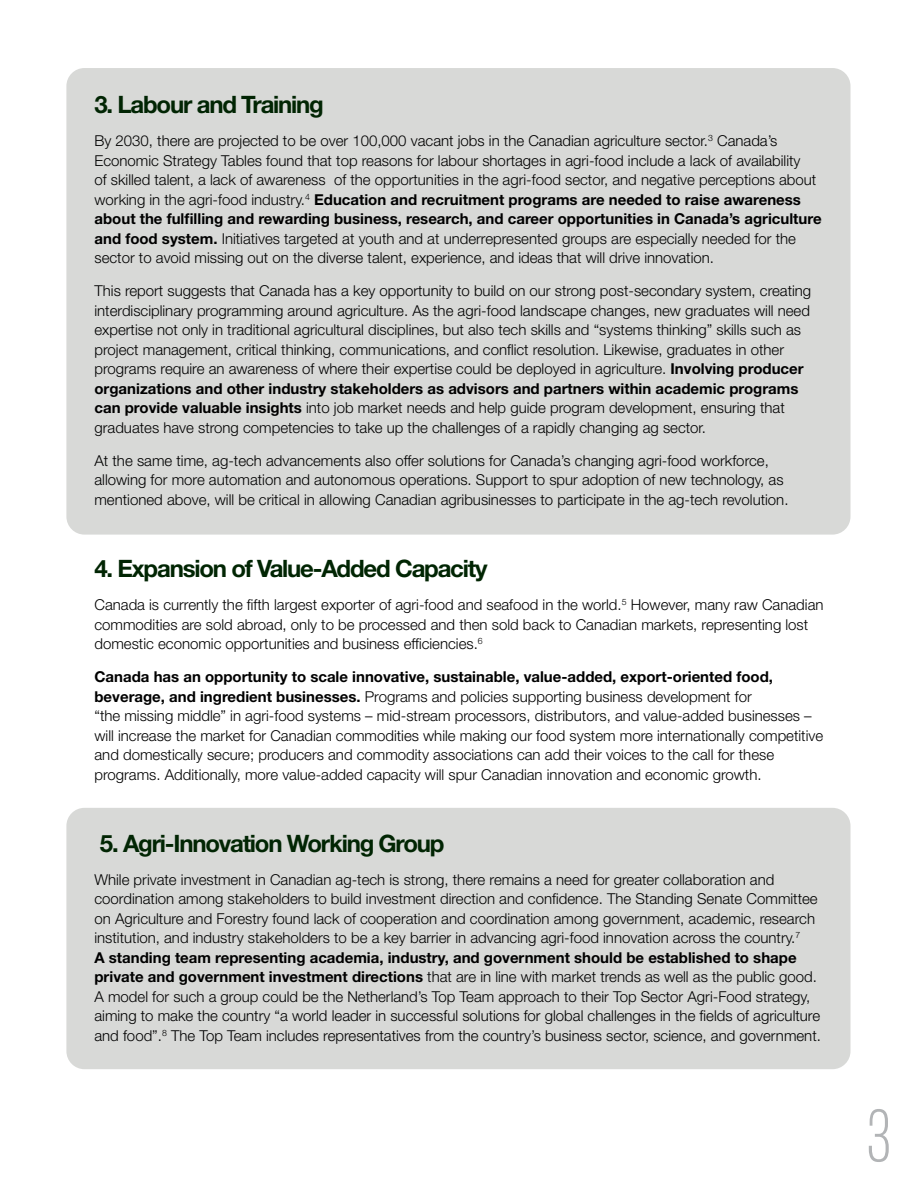
<style>
.page{position:relative;width:918px;height:1188px;background:#fff}
.page>*{position:absolute;margin:0;border:0;box-sizing:border-box;transform-origin:0 0}
.t1{font:300 75px "Antarctican Headline";color:#b2b4b6}
.t2{font:700 24px "Helvetica Neue LT Std";letter-spacing:-.05em;color:#012503}
.t3{font:300 15px/19.5px "Helvetica Neue LT Std";color:#000}
.s1{font-weight:700}
</style>
<div class="page">
<div style="left:66px;top:808px;width:784px;height:261px;background:#d8d9d7;border-radius:18px"></div>
<div style="left:66px;top:68px;width:784px;height:467px;background:#d8d9d7;border-radius:18px"></div>
<h2 class="t2" style="left:94px;top:90px;width:231px">3. Labour and Training</h2>
<p class="t3" style="left:94px;top:131px;width:729px">By 2030, there are projected to be over 100,000 vacant jobs in the Canadian agriculture sector.<sup>3</sup> Canada’s Economic Strategy Tables found that top reasons for labour shortages in agri-food include a lack of availability<br>of skilled talent, a lack of awareness of the opportunities in the agri-food sector, and negative perceptions about working in the agri-food industry.<sup>4</sup> <span class="s1">Education and recruitment programs are needed to raise awareness about the fulfilling and rewarding business, research, and career opportunities in Canada’s agriculture and food system.</span> Initiatives targeted at youth and at underrepresented groups are especially needed for the sector to avoid missing out on the diverse talent, experience, and ideas that will drive innovation.</p>
<p class="t3" style="left:94px;top:281px;width:718px">This report suggests that Canada has a key opportunity to build on our strong post-secondary system, creating interdisciplinary programming around agriculture. As the agri-food landscape changes, new graduates will need expertise not only in traditional agricultural disciplines, but also tech skills and “systems thinking” skills such as project management, critical thinking, communications, and conflict resolution. Likewise, graduates in other programs require an awareness of where their expertise could be deployed in agriculture. <span class="s1">Involving producer organizations and other industry stakeholders as advisors and partners within academic programs can provide valuable insights</span> into job market needs and help guide program development, ensuring that graduates have strong competencies to take up the challenges of a rapidly changing ag sector.</p>
<p class="t3" style="left:94px;top:450px;width:696px">At the same time, ag-tech advancements also offer solutions for Canada’s changing agri-food workforce, allowing for more automation and autonomous operations. Support to spur adoption of new technology, as mentioned above, will be critical in allowing Canadian agribusinesses to participate in the ag-tech revolution.</p>
<h2 class="t2" style="left:94px;top:554px;width:395px">4. Expansion of Value-Added Capacity</h2>
<p class="t3" style="left:94px;top:595px;width:731px">Canada is currently the fifth largest exporter of agri-food and seafood in the world.<sup>5</sup> However, many raw Canadian commodities are sold abroad, only to be processed and then sold back to Canadian markets, representing lost domestic economic opportunities and business efficiencies.<sup>6</sup></p>
<p class="t3" style="left:94px;top:667px;width:730px"><span class="s1">Canada has an opportunity to scale innovative, sustainable, value-added, export-oriented food, beverage, and ingredient businesses.</span> Programs and policies supporting business development for<br>“the missing middle” in agri-food systems – mid-stream processors, distributors, and value-added businesses – will increase the market for Canadian commodities while making our food system more internationally competitive and domestically secure; producers and commodity associations can add their voices to the call for these programs. Additionally, more value-added capacity will spur Canadian innovation and economic growth.</p>
<h2 class="t2" style="left:100px;top:828px;width:346px">5. Agri-Innovation Working Group</h2>
<p class="t3" style="left:94px;top:869px;width:728px">While private investment in Canadian ag-tech is strong, there remains a need for greater collaboration and coordination among stakeholders to build investment direction and confidence. The Standing Senate Committee on Agriculture and Forestry found lack of cooperation and coordination among government, academic, research institution, and industry stakeholders to be a key barrier in advancing agri-food innovation across the country.<sup>7<br></sup><span class="s1">A standing team representing academia, industry, and government should be established to shape private and government investment directions</span> that are in line with market trends as well as the public good.<br>A model for such a group could be the Netherland’s Top Team approach to their Top Sector Agri-Food strategy, aiming to make the country “a world leader in successful solutions for global challenges in the fields of agriculture and food”.<sup>8</sup> The Top Team includes representatives from the country’s business sector, science, and government.</p>
<h1 class="t1" style="left:867px;top:1086px;width:26px">3</h1>
</div>
